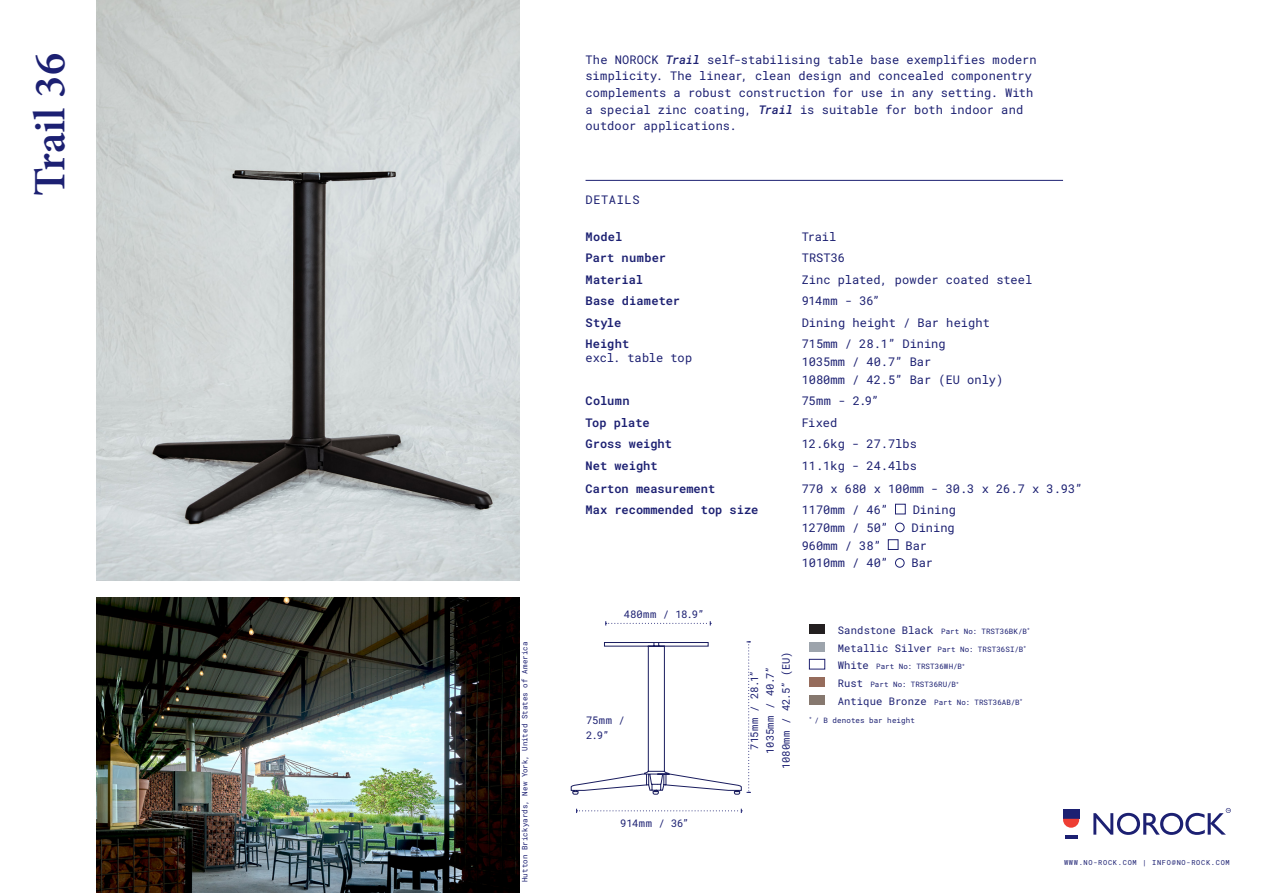
<style>
.page{position:relative;width:1263px;height:893px;background:#fff}
.page>*{position:absolute;margin:0;border:0;box-sizing:border-box;transform-origin:0 0}
.t1{font:600 45px "Minion Pro";color:#1c2072}
.Main_Paragraph_Style{font:12px/16.5px "Roboto Mono";color:#1c2072}
.t2{font:600 12px "Roboto Mono";color:#1c2072}
.Main_Paragraph_Style-2{font:12px "Roboto Mono";letter-spacing:.05em;color:#1c2072}
.t3{font:10.5px "Roboto Mono";letter-spacing:.01em;color:#1c2072}
.t4{font:7.5px "Roboto Mono";letter-spacing:.015em;color:#1c2072}
.t5{font:7.05px "Roboto Mono";letter-spacing:.1em;color:#1c2072}
.s1{font-weight:500;font-style:italic}
.s2{font-weight:600}
.s3{font-size:10.5px}
</style>
<div class="page">
<svg style="left:1065px;top:835px;width:12px;height:3px"></svg>
<div style="left:1063px;top:809px;width:16px;height:10px;background:#1c2072"></div>
<svg style="left:1063px;top:819px;width:16px;height:9px"></svg>
<svg style="left:1093px;top:808px;width:138px;height:27px"></svg>
<img style="left:96px;top:0;width:424px;height:580px">
<div style="left:895px;top:504px;width:10px;height:10px;background:#fff;border:1px solid #1f2170"></div>
<div style="left:895px;top:523px;width:9px;height:9px;border:1px solid #1c2072;border-radius:50%"></div>
<div style="left:888px;top:539px;width:10px;height:11px;background:#fff;border:1px solid #1f2170"></div>
<div style="left:895px;top:558px;width:9px;height:9px;border:1px solid #1c2072;border-radius:50%"></div>
<div style="left:809px;top:624px;width:15px;height:10px;background:#231f20"></div>
<div style="left:809px;top:642px;width:15px;height:9px;background:#9da4ac"></div>
<div style="left:809px;top:659px;width:16px;height:10px;background:#fff;border:1px solid #1f2170"></div>
<div style="left:809px;top:677px;width:15px;height:10px;background:#966c5c"></div>
<div style="left:809px;top:695px;width:15px;height:10px;background:#86786f"></div>
<img style="left:97px;top:597px;width:423px;height:296px">
<hr style="left:585px;top:180px;width:478px;height:1px;background:#1c2072">
<svg style="left:576px;top:809px;width:166px;height:4px"></svg>
<svg style="left:570px;top:641px;width:181px;height:154px"></svg>
<svg style="left:605px;top:621px;width:106px;height:4px"></svg>
<p class="t1" style="left:19px;top:196px;width:144px;rotate:-90deg">Trail 36</p>
<p class="t4" style="left:520px;top:882px;width:242px;rotate:-90deg">Hutton Brickyards, New York, United States of America</p>
<p class="Main_Paragraph_Style" style="left:585px;top:51px;width:452px">The NOROCK <span class="s1">Trail</span> self-stabilising table base exemplifies modern simplicity. The linear, clean design and concealed componentry complements a robust construction for use in any setting. With a special zinc coating, <span class="s1">Trail</span> is suitable for both indoor and outdoor applications.</p>
<p class="Main_Paragraph_Style-2" style="left:585px;top:191px;width:55px">DETAILS</p>
<p class="t2" style="left:586px;top:228px;width:38px">Model</p>
<p class="Main_Paragraph_Style" style="left:802px;top:228px;width:36px">Trail</p>
<p class="t2" style="left:586px;top:249px;width:82px">Part number</p>
<p class="Main_Paragraph_Style" style="left:802px;top:249px;width:45px">TRST36</p>
<p class="t2" style="left:586px;top:271px;width:59px">Material</p>
<p class="Main_Paragraph_Style" style="left:802px;top:271px;width:232px">Zinc plated, powder coated steel</p>
<p class="t2" style="left:586px;top:292px;width:96px">Base diameter</p>
<p class="Main_Paragraph_Style" style="left:802px;top:292px;width:79px">914mm - 36”</p>
<p class="t2" style="left:586px;top:314px;width:37px">Style</p>
<p class="Main_Paragraph_Style" style="left:802px;top:314px;width:190px">Dining height / Bar height</p>
<p class="Main_Paragraph_Style" style="left:586px;top:337px;width:108px;line-height:13.5px"><span class="s2">Height<br></span>excl. table top</p>
<p class="Main_Paragraph_Style" style="left:802px;top:335px;width:145px">715mm / 28.1” Dining</p>
<p class="Main_Paragraph_Style" style="left:802px;top:353px;width:131px">1035mm / 40.7” Bar</p>
<p class="Main_Paragraph_Style" style="left:802px;top:371px;width:203px">1080mm / 42.5” Bar (EU only)</p>
<p class="t2" style="left:586px;top:392px;width:46px">Column</p>
<p class="Main_Paragraph_Style" style="left:802px;top:392px;width:79px">75mm - 2.9”</p>
<p class="t2" style="left:586px;top:414px;width:66px">Top plate</p>
<p class="Main_Paragraph_Style" style="left:802px;top:414px;width:37px">Fixed</p>
<p class="t2" style="left:586px;top:435px;width:88px">Gross weight</p>
<p class="Main_Paragraph_Style" style="left:802px;top:435px;width:117px">12.6kg - 27.7lbs</p>
<p class="t2" style="left:586px;top:457px;width:73px">Net weight</p>
<p class="Main_Paragraph_Style" style="left:802px;top:457px;width:117px">11.1kg - 24.4lbs</p>
<p class="t2" style="left:586px;top:480px;width:131px">Carton measurement</p>
<p class="Main_Paragraph_Style" style="left:802px;top:480px;width:282px">770 x 680 x 100mm - 30.3 x 26.7 x 3.93”</p>
<p class="t2" style="left:586px;top:502px;width:174px">Max recommended top size</p>
<p class="Main_Paragraph_Style" style="left:802px;top:501px;width:88px">1170mm / 46”</p>
<p class="Main_Paragraph_Style" style="left:913px;top:501px;width:45px">Dining</p>
<p class="Main_Paragraph_Style" style="left:802px;top:519px;width:88px">1270mm / 50”</p>
<p class="Main_Paragraph_Style" style="left:911px;top:519px;width:45px">Dining</p>
<p class="Main_Paragraph_Style" style="left:802px;top:537px;width:81px">960mm / 38”</p>
<p class="Main_Paragraph_Style" style="left:905px;top:537px;width:23px">Bar</p>
<p class="Main_Paragraph_Style" style="left:802px;top:554px;width:88px">1010mm / 40”</p>
<p class="Main_Paragraph_Style" style="left:911px;top:554px;width:23px">Bar</p>
<p class="t3" style="left:624px;top:607px;width:82px">480mm / 18.9”</p>
<p class="t3" style="left:586px;top:712px;width:40px">75mm /</p>
<p class="t3" style="left:586px;top:728px;width:24px">2.9”</p>
<p class="t3" style="left:620px;top:815px;width:70px">914mm / 36”</p>
<p class="t3" style="left:779px;top:769px;width:119px;rotate:-90deg">1080mm / 42.5” (EU)</p>
<p class="t3" style="left:747px;top:750px;width:80px;rotate:-90deg">715mm / 28.1”</p>
<p class="t3" style="left:763px;top:753px;width:88px;rotate:-90deg">1035mm / 40.7”</p>
<p class="t4" style="left:838px;top:626px;width:194px"><span class="s3">Sandstone Black</span> Part No: TRST36BK/B<sup>*</sup></p>
<p class="t4" style="left:838px;top:644px;width:190px"><span class="s3">Metallic Silver</span> Part No: TRST36SI/B<sup>*</sup></p>
<p class="t4" style="left:838px;top:661px;width:128px"><span class="s3">White</span> Part No: TRST36WH/B<sup>*</sup></p>
<p class="t4" style="left:838px;top:679px;width:122px"><span class="s3">Rust</span> Part No: TRST36RU/B<sup>*</sup></p>
<p class="t4" style="left:838px;top:697px;width:186px"><span class="s3">Antique Bronze</span> Part No: TRST36AB/B<sup>*</sup></p>
<p class="t4" style="left:809px;top:715px;width:107px"><sup>*</sup> / B denotes bar height</p>
<p class="t5" style="left:1064px;top:857px;width:167px">WWW.NO-ROCK.COM | INFO@NO-ROCK.COM</p>
</div>
